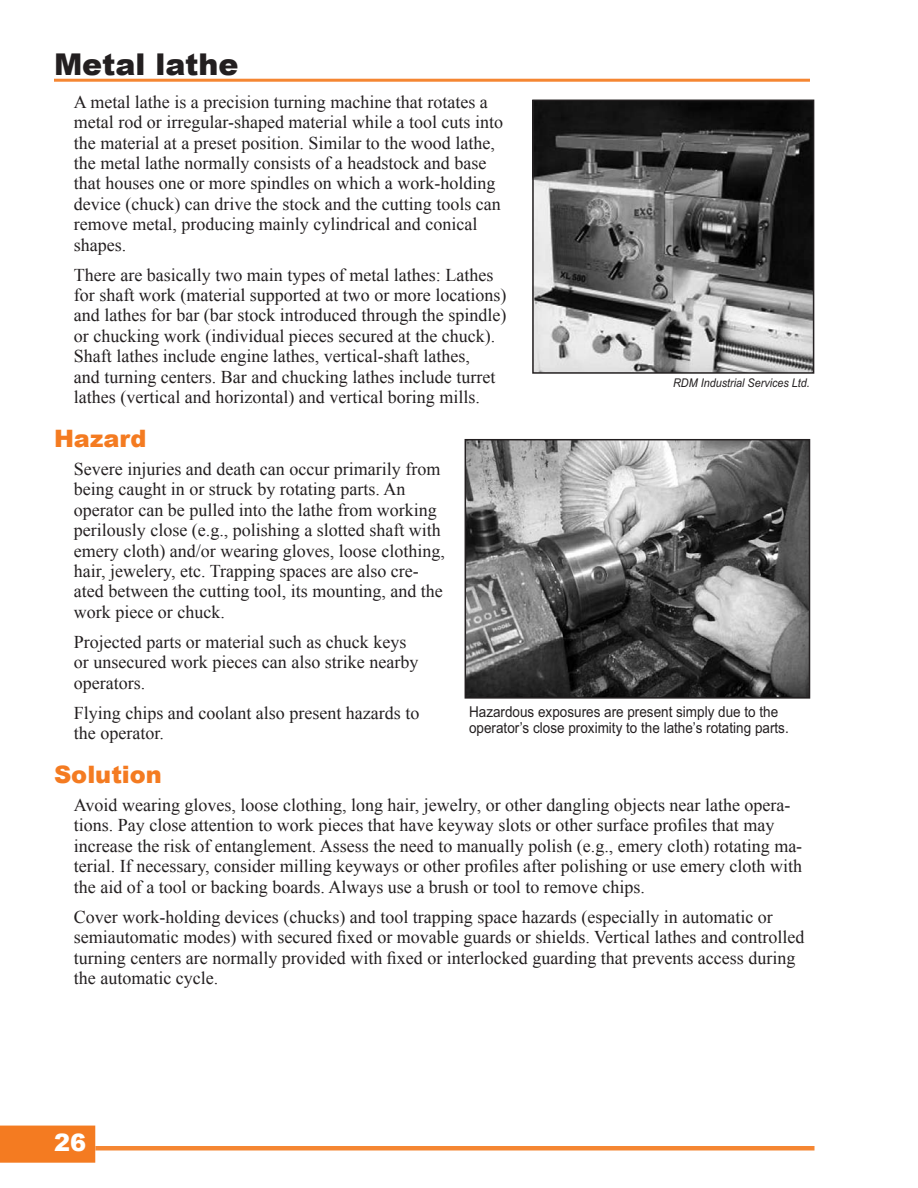
<style>
.page{position:relative;width:918px;height:1188px;background:#fff}
.page>*{position:absolute;margin:0;border:0;box-sizing:border-box;transform-origin:0 0}
.t1{font:900 30px "Arial";color:#231f20}
.Subtitle{font:900 24px "Arial";color:#f47b21}
.t2{font:900 24px "Arial";color:#fff}
.Body{font:18px/20.4px "Times New Roman";color:#231f20}
.Photo_cap{font:15px/16.5px "Arial";color:#231f20;scale:.9 1}
.Photo_credit{font:italic 12px "Arial";color:#231f20;scale:.9 1}
</style>
<div class="page">
<hr style="left:95px;top:1146px;width:720px;height:4px;background:#f58632">
<div style="left:0;top:1126px;width:95px;height:37px;background:#f47b21"></div>
<hr style="left:54px;top:79px;width:756px;height:3px;background:#f58632">
<img style="left:535px;top:103px;width:276px;height:268px">
<div style="left:532px;top:100px;width:282px;height:274px;border:2px solid #231f20"></div>
<img style="left:468px;top:442px;width:339px;height:254px">
<div style="left:465px;top:439px;width:345px;height:260px;border:2px solid #231f20"></div>
<p class="t1" style="left:54px;top:43px;width:186px">Metal lathe</p>
<p class="Body" style="left:74px;top:91px;width:431px">A metal lathe is a precision turning machine that rotates a metal rod or irregular-shaped material while a tool cuts into the material at a preset position. Similar to the wood lathe, the metal lathe normally consists of a headstock and base that houses one or more spindles on which a work-holding device (chuck) can drive the stock and the cutting tools can remove metal, producing mainly cylindrical and conical shapes.</p>
<p class="Body" style="left:74px;top:264px;width:434px">There are basically two main types of metal lathes: Lathes for shaft work (material supported at two or more locations) and lathes for bar (bar stock introduced through the spindle) or chucking work (individual pieces secured at the chuck).<br>Shaft lathes include engine lathes, vertical-shaft lathes,<br>and turning centers. Bar and chucking lathes include turret lathes (vertical and horizontal) and vertical boring mills.</p>
<p class="Subtitle" style="left:54px;top:421px;width:94px">Hazard</p>
<p class="Body" style="left:74px;top:458px;width:372px">Severe injuries and death can occur primarily from being caught in or struck by rotating parts. An operator can be pulled into the lathe from working perilously close (e.g., polishing a slotted shaft with emery cloth) and/or wearing gloves, loose clothing, hair, jewelery, etc. Trapping spaces are also cre&shy;ated between the cutting tool, its mounting, and the work piece or chuck.</p>
<p class="Body" style="left:74px;top:631px;width:346px">Projected parts or material such as chuck keys or unsecured work pieces can also strike nearby operators.</p>
<p class="Body" style="left:74px;top:702px;width:347px">Flying chips and coolant also present hazards to the operator.</p>
<p class="Subtitle" style="left:54px;top:757px;width:109px">Solution</p>
<p class="Body" style="left:74px;top:795px;width:730px">Avoid wearing gloves, loose clothing, long hair, jewelry, or other dangling objects near lathe opera&shy;tions. Pay close attention to work pieces that have keyway slots or other surface profiles that may increase the risk of entanglement. Assess the need to manually polish (e.g., emery cloth) rotating ma&shy;terial. If necessary, consider milling keyways or other profiles after polishing or use emery cloth with the aid of a tool or backing boards. Always use a brush or tool to remove chips.</p>
<p class="Body" style="left:74px;top:906px;width:732px">Cover work-holding devices (chucks) and tool trapping space hazards (especially in automatic or semiautomatic modes) with secured fixed or movable guards or shields. Vertical lathes and controlled turning centers are normally provided with fixed or interlocked guarding that prevents access during the automatic cycle.</p>
<p class="Photo_credit" style="left:673px;top:376px;width:154px">RDM Industrial Services Ltd.</p>
<p class="Photo_cap" style="left:469px;top:703px;width:357px">Hazardous exposures are present simply due to the operator’s close proximity to the lathe’s rotating parts.</p>
<h2 class="t2" style="left:54px;top:1125px;width:34px">26</h2>
</div>
